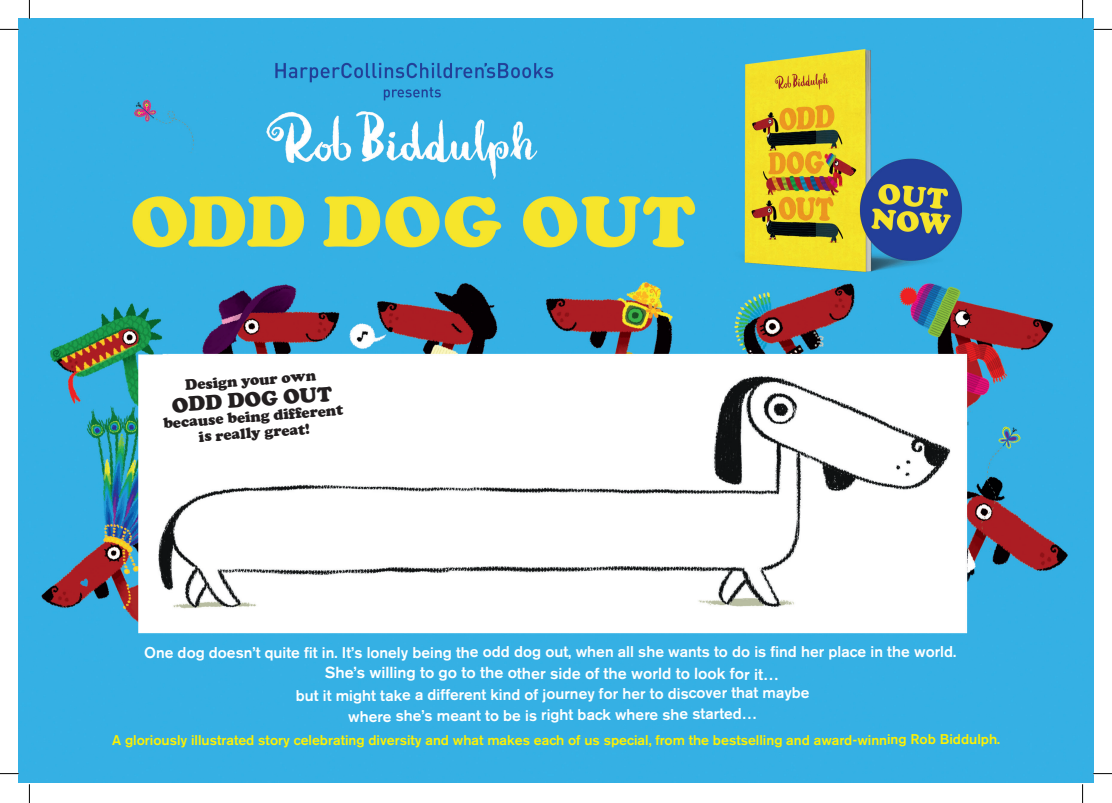
<style>
.page{position:relative;width:1112px;height:803px;background:#fff}
.page>*{position:absolute;margin:0;border:0;box-sizing:border-box;transform-origin:0 0}
.t1{font:900 21.25px "Cooper";color:#231f20}
.t2{font:500 15.88px "Akzidenz Grotesk BE";letter-spacing:-.005em;color:#fff}
.t3{font:500 15.5px "Akzidenz Grotesk BE";color:#fff}
.t4{font:900 15.25px "Cooper";color:#231f20}
.t5{font:500 14px "Akzidenz Grotesk BE";color:#fff101}
</style>
<div class="page">
<img style="left:19px;top:19px;width:1073px;height:763px">
<svg style="left:0;top:29px;width:19px;height:1px"></svg>
<svg style="left:1092px;top:29px;width:19px;height:1px"></svg>
<svg style="left:0;top:773px;width:19px;height:1px"></svg>
<svg style="left:1092px;top:773px;width:19px;height:1px"></svg>
<svg style="left:29px;top:0;width:1px;height:19px"></svg>
<svg style="left:29px;top:784px;width:1px;height:19px"></svg>
<svg style="left:1081px;top:0;width:2px;height:19px"></svg>
<svg style="left:1082px;top:784px;width:1px;height:19px"></svg>
<p class="t4" style="left:184px;top:376px;width:132px;rotate:-4deg">Design your own</p>
<p class="t1" style="left:171px;top:393px;width:162px;rotate:-4deg">ODD DOG OUT</p>
<p class="t4" style="left:163px;top:414px;width:182px;rotate:-4deg">because being different</p>
<p class="t4" style="left:198px;top:428px;width:113px;rotate:-4deg">is really great!</p>
<p class="t3" style="left:144px;top:642px;width:813px">One dog doesn’t quite fit in. It’s lonely being the odd dog out, when all she wants to do is find her place in the world.</p>
<p class="t2" style="left:324px;top:663px;width:455px">She’s willing to go to the other side of the world to look for it…</p>
<p class="t3" style="left:296px;top:684px;width:515px">but it might take a different kind of journey for her to discover that maybe</p>
<p class="t3" style="left:348px;top:705px;width:410px">where she’s meant to be is right back where she started…</p>
<p class="t5" style="left:112px;top:731px;width:889px">A gloriously illustrated story celebrating diversity and what makes each of us special, from the bestselling and award-winning Rob Biddulph.</p>
</div>
